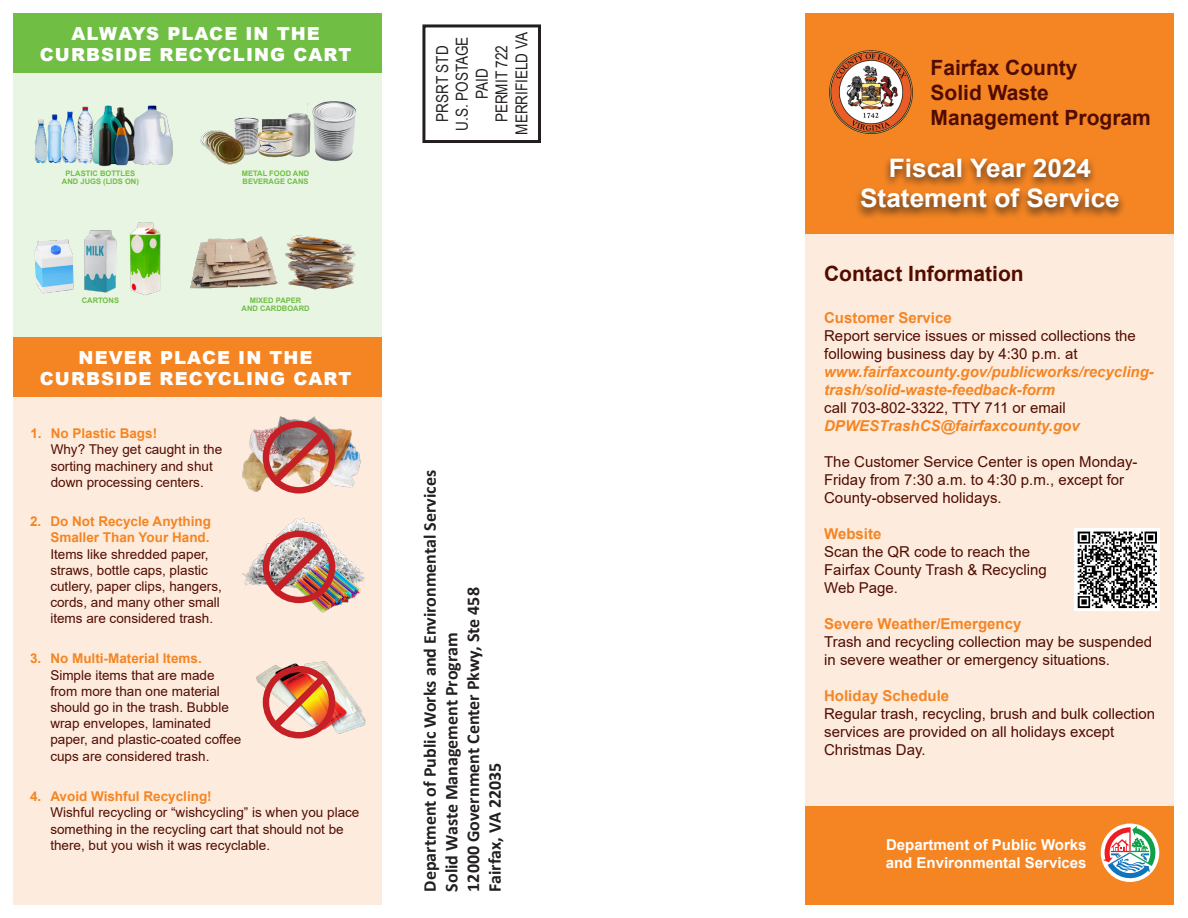
<style>
.page{position:relative;width:1188px;height:918px;background:#fff}
.page>*{position:absolute;margin:0;border:0;box-sizing:border-box;transform-origin:0 0}
.t1{font:700 25.5px "Arial";color:#fff}
.t2{font:700 21px/25.2px "Arial";color:#510c00}
.t3{font:700 18px "Calibri";color:#231f20}
.t4{font:900 18px/21.6px "Arial";letter-spacing:.06em;color:#fff;text-align:center}
.t5{font:16.5px "Arial Narrow";color:#231f20}
.t6{font:15px/18px "Arial";color:#510c00}
.t7{font:italic 700 15px/18px "Arial";color:#f58523}
.t8{font:700 15px "Arial";color:#f58523}
.t9{font:700 15px "Arial";color:#fff}
.t10{font:13.5px/16.2px "Arial";color:#510c00}
.t11{font:700 13.5px/16.2px "Arial";color:#f58523;text-align:right}
.t12{font:700 7.5px "Arial";color:#6fbe44}
.s1{font-weight:700;font-style:italic;color:#f58523}
</style>
<div class="page">
<div style="left:806px;top:14px;width:368px;height:220px;background:#f58523"></div>
<div style="left:14px;top:14px;width:368px;height:59px;background:#70be44"></div>
<div style="left:14px;top:69px;width:368px;height:269px;background:#e9f5e3"></div>
<div style="left:14px;top:397px;width:368px;height:507px;background:#fdecde"></div>
<div style="left:14px;top:338px;width:368px;height:59px;background:#f58523"></div>
<div style="left:806px;top:806px;width:368px;height:98px;background:#f58523"></div>
<div style="left:806px;top:234px;width:368px;height:572px;background:#fdecde"></div>
<img style="left:263px;top:119px;width:20px;height:9px">
<img style="left:200px;top:117px;width:63px;height:48px">
<img style="left:283px;top:113px;width:25px;height:44px">
<img style="left:190px;top:236px;width:88px;height:53px">
<img style="left:285px;top:235px;width:71px;height:55px">
<img style="left:35px;top:106px;width:53px;height:58px">
<img style="left:140px;top:105px;width:33px;height:60px">
<img style="left:129px;top:222px;width:32px;height:73px">
<img style="left:84px;top:230px;width:33px;height:63px">
<img style="left:34px;top:239px;width:40px;height:55px">
<img style="left:255px;top:128px;width:42px;height:31px">
<img style="left:308px;top:101px;width:49px;height:60px">
<img style="left:88px;top:105px;width:52px;height:62px">
<div style="left:854px;top:155px;width:273px;height:65px;background:#231f20;opacity:.73"></div>
<img style="left:1075px;top:529px;width:84px;height:82px">
<img style="left:242px;top:416px;width:119px;height:76px">
<img style="left:263px;top:421px;width:72px;height:73px">
<img style="left:242px;top:518px;width:123px;height:68px">
<img style="left:296px;top:553px;width:66px;height:60px">
<img style="left:263px;top:531px;width:72px;height:72px">
<img style="left:256px;top:661px;width:110px;height:73px">
<img style="left:263px;top:666px;width:72px;height:72px">
<img style="left:829px;top:50px;width:84px;height:84px">
<svg style="left:1103px;top:826px;width:56px;height:56px"></svg>
<svg style="left:422px;top:24px;width:119px;height:119px"></svg>
<p class="t4" style="left:40px;top:22px;width:313px">ALWAYS PLACE IN THE<br>CURBSIDE RECYCLING CART</p>
<p class="t12" style="left:66px;top:168px;width:71px">PLASTIC BOTTLES</p>
<p class="t12" style="left:62px;top:176px;width:78px">AND JUGS (LIDS ON)</p>
<p class="t12" style="left:82px;top:295px;width:39px">CARTONS</p>
<p class="t12" style="left:242px;top:168px;width:69px">METAL FOOD AND</p>
<p class="t12" style="left:243px;top:176px;width:67px">BEVERAGE CANS</p>
<p class="t12" style="left:250px;top:295px;width:53px">MIXED PAPER</p>
<p class="t12" style="left:242px;top:303px;width:70px">AND CARDBOARD</p>
<p class="t4" style="left:40px;top:346px;width:313px">NEVER PLACE IN THE<br>CURBSIDE RECYCLING CART</p>
<p class="t11" style="left:30px;top:426px;width:128px">1. No Plastic Bags!</p>
<p class="t10" style="left:51px;top:441px;width:173px">Why? They get caught in the sorting machinery and shut down processing centers.</p>
<p class="t11" style="left:30px;top:514px;width:183px">2. Do Not Recycle Anything<br>Smaller Than Your Hand.</p>
<p class="t10" style="left:50px;top:546px;width:173px">Items like shredded paper, straws, bottle caps, plastic cutlery, paper clips, hangers, cords, and many other small items are considered trash.</p>
<p class="t11" style="left:30px;top:651px;width:173px">3. No Multi-Material Items.</p>
<p class="t10" style="left:50px;top:667px;width:193px">Simple items that are made from more than one material should go in the trash. Bubble wrap envelopes, laminated paper, and plastic-coated coffee cups are considered trash.</p>
<p class="t11" style="left:30px;top:789px;width:183px">4. Avoid Wishful Recycling!</p>
<p class="t10" style="left:50px;top:805px;width:311px">Wishful recycling or “wishcycling” is when you place something in the recycling cart that should not be there, but you wish it was recyclable.</p>
<p class="t5" style="left:509px;top:135px;width:104px;rotate:-90deg">MERRIFIELD VA</p>
<p class="t5" style="left:430px;top:122px;width:78px;rotate:-90deg">PRSRT STD</p>
<p class="t5" style="left:450px;top:131px;width:96px;rotate:-90deg">U.S. POSTAGE</p>
<p class="t5" style="left:490px;top:122px;width:79px;rotate:-90deg">PERMIT 722</p>
<p class="t5" style="left:470px;top:99px;width:32px;rotate:-90deg">PAID</p>
<p class="t3" style="left:417px;top:892px;width:423px;rotate:-90deg">Department of Public Works and Environmental Services</p>
<p class="t3" style="left:460px;top:892px;width:306px;rotate:-90deg">12000 Government Center Pkwy, Ste 458</p>
<p class="t3" style="left:439px;top:892px;width:261px;rotate:-90deg">Solid Waste Management Program</p>
<p class="t3" style="left:482px;top:892px;width:130px;rotate:-90deg">Fairfax, VA 22035</p>
<p class="t2" style="left:931px;top:55px;width:149px">Fairfax County</p>
<p class="t2" style="left:931px;top:80px;width:222px">Solid Waste<br>Management Program</p>
<p class="t1" style="left:889px;top:150px;width:204px">Fiscal Year 2024</p>
<p class="t1" style="left:860px;top:180px;width:261px">Statement of Service</p>
<p class="t2" style="left:824px;top:261px;width:201px">Contact Information</p>
<p class="t8" style="left:824px;top:308px;width:129px">Customer Service</p>
<p class="t6" style="left:824px;top:327px;width:313px">Report service issues or missed collections the following business day by 4:30 p.m. at</p>
<p class="t7" style="left:824px;top:364px;width:331px">www.fairfaxcounty.gov/publicworks/recycling&shy;trash/solid-waste-feedback-form</p>
<p class="t6" style="left:824px;top:399px;width:257px">call 703-802-3322, TTY 711 or email<br><span class="s1">DPWESTrashCS@fairfaxcounty.gov</span></p>
<p class="t6" style="left:824px;top:453px;width:315px">The Customer Service Center is open Monday-<br>Friday from 7:30 a.m. to 4:30 p.m., except for<br>County-observed holidays.</p>
<p class="t8" style="left:824px;top:524px;width:59px">Website</p>
<p class="t6" style="left:824px;top:543px;width:224px">Scan the QR code to reach the<br>Fairfax County Trash &amp; Recycling<br>Web Page.</p>
<p class="t8" style="left:824px;top:614px;width:199px">Severe Weather/Emergency</p>
<p class="t6" style="left:824px;top:633px;width:329px">Trash and recycling collection may be suspended in severe weather or emergency situations.</p>
<p class="t8" style="left:824px;top:686px;width:127px">Holiday Schedule</p>
<p class="t6" style="left:824px;top:705px;width:332px">Regular trash, recycling, brush and bulk collection services are provided on all holidays except<br>Christmas Day.</p>
<p class="t9" style="left:886px;top:834px;width:202px">Department of Public Works</p>
<p class="t9" style="left:886px;top:852px;width:202px">and Environmental Services</p>
</div>
